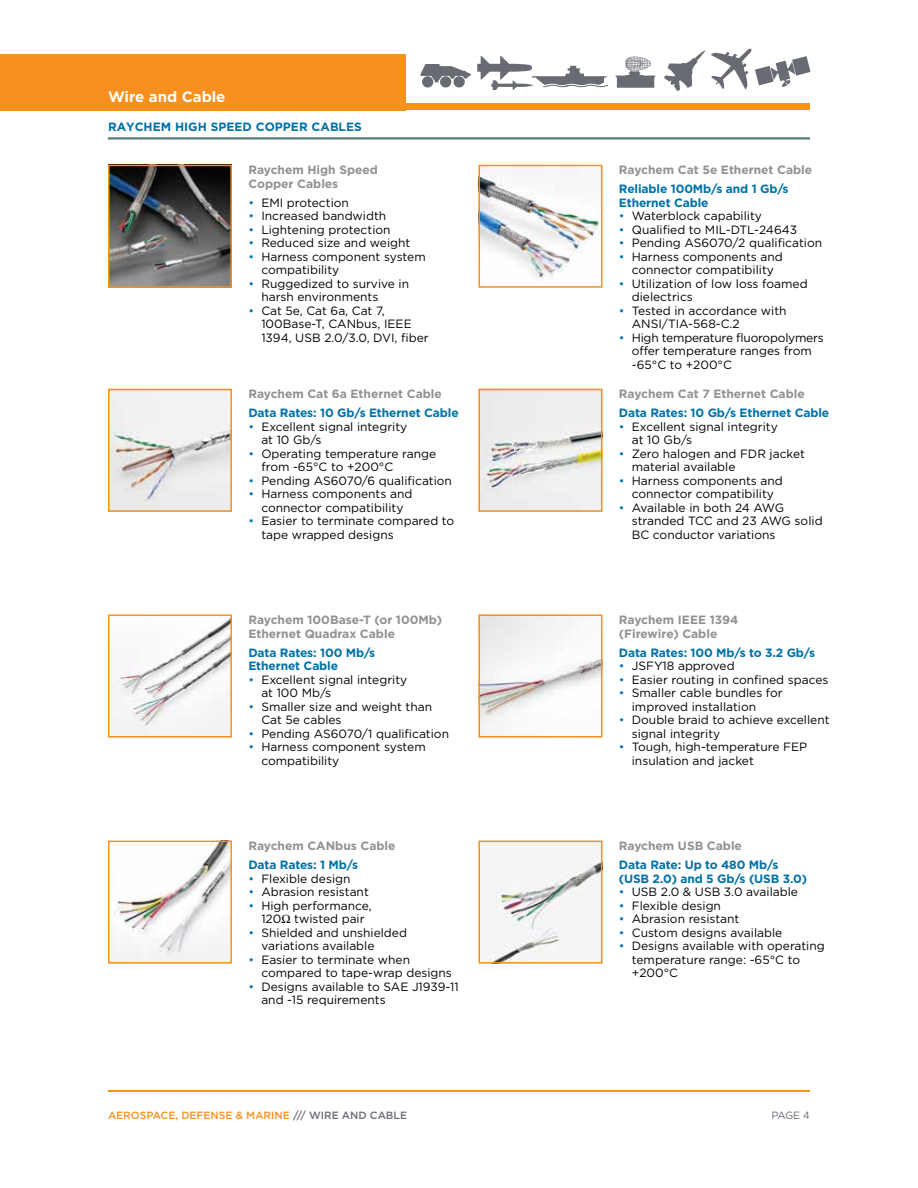
<style>
.page{position:relative;width:918px;height:1188px;background:#fff}
.page>*{position:absolute;margin:0;border:0;box-sizing:border-box;transform-origin:0 0}
.t1{font:700 15px "Gotham";color:#fff}
.t2{font:12px/13.5px "Gotham";color:#000}
.t3{font:700 12px/13.5px "Gotham";letter-spacing:-.01em;color:#0071a6}
.t4{font:700 12px/13.5px "Gotham";color:#919195}
.t5{font:12px/13.5px "Gotham";letter-spacing:-.02em;color:#000}
.t6{font:500 10.5px "Gotham";color:#f7901e}
.t7{font:10.5px "Gotham";color:#696b73}
.s1{color:#0073ae}
.s2{color:#696b73}
</style>
<div class="page">
<hr style="left:108px;top:1090px;width:702px;height:1px;background:#f7901e">
<div style="left:0;top:54px;width:406px;height:56px;background:#f7901e"></div>
<div style="left:0;top:104px;width:810px;height:6px;background:#f7901e"></div>
<svg style="left:664px;top:50px;width:41px;height:41px"></svg>
<svg style="left:616px;top:57px;width:39px;height:31px"></svg>
<svg style="left:477px;top:56px;width:131px;height:34px"></svg>
<div style="left:440px;top:76px;width:11px;height:11px;background:#696b73;border-radius:50%"></div>
<div style="left:454px;top:76px;width:11px;height:11px;background:#696b73;border-radius:50%"></div>
<svg style="left:421px;top:64px;width:50px;height:18px"></svg>
<div style="left:422px;top:76px;width:11px;height:11px;background:#696b73;border-radius:50%"></div>
<svg style="left:711px;top:49px;width:100px;height:40px"></svg>
<hr style="left:108px;top:137px;width:702px;height:3px;background:#59797a">
<img style="left:482px;top:392px;width:117px;height:117px">
<div style="left:479px;top:389px;width:123px;height:123px;border:2px solid #f7901e"></div>
<img style="left:482px;top:168px;width:117px;height:111px">
<div style="left:479px;top:165px;width:123px;height:123px;border:2px solid #f7901e"></div>
<img style="left:111px;top:619px;width:118px;height:116px">
<div style="left:108px;top:615px;width:124px;height:123px;border:2px solid #f7901e"></div>
<img style="left:111px;top:844px;width:118px;height:117px">
<div style="left:108px;top:841px;width:124px;height:123px;border:2px solid #f7901e"></div>
<img style="left:482px;top:618px;width:117px;height:117px">
<div style="left:479px;top:615px;width:123px;height:123px;border:2px solid #f7901e"></div>
<img style="left:486px;top:857px;width:113px;height:104px">
<div style="left:479px;top:841px;width:123px;height:123px;border:2px solid #f7901e"></div>
<img style="left:111px;top:392px;width:118px;height:117px">
<div style="left:108px;top:389px;width:124px;height:123px;border:2px solid #f7901e"></div>
<img style="left:111px;top:168px;width:118px;height:117px">
<div style="left:108px;top:165px;width:124px;height:123px;border:2px solid #f7901e"></div>
<p class="t1" style="left:108px;top:87px;width:119px">Wire and Cable</p>
<p class="t3" style="left:108px;top:120px;width:255px">RAYCHEM HIGH SPEED COPPER CABLES</p>
<p class="t4" style="left:248px;top:163px;width:131px">Raychem High Speed<br>Copper Cables</p>
<p class="t2" style="left:248px;top:195px;width:102px"><span class="s1">•</span> EMI protection</p>
<p class="t2" style="left:248px;top:209px;width:139px"><span class="s1">•</span> Increased bandwidth</p>
<p class="t2" style="left:248px;top:222px;width:144px"><span class="s1">•</span> Lightening protection</p>
<p class="t2" style="left:248px;top:236px;width:164px"><span class="s1">•</span> Reduced size and weight</p>
<p class="t2" style="left:261px;top:249px;width:166px;text-indent:-13px"><span class="s1">•</span> Harness component system compatibility</p>
<p class="t2" style="left:261px;top:276px;width:149px;text-indent:-13px"><span class="s1">•</span> Ruggedized to survive in harsh environments</p>
<p class="t2" style="left:261px;top:303px;width:169px;text-indent:-13px"><span class="s1">•</span> Cat 5e, Cat 6a, Cat 7,<br>100Base-T, CANbus, IEEE<br>1394, USB 2.0/3.0, DVI, fiber</p>
<p class="t4" style="left:248px;top:387px;width:195px">Raychem Cat 6a Ethernet Cable</p>
<p class="t3" style="left:248px;top:406px;width:212px">Data Rates: 10 Gb/s Ethernet Cable</p>
<p class="t2" style="left:261px;top:420px;width:147px;text-indent:-13px"><span class="s1">•</span> Excellent signal integrity at 10 Gb/s</p>
<p class="t2" style="left:261px;top:447px;width:176px;text-indent:-13px"><span class="s1">•</span> Operating temperature range from -65°C to +200°C</p>
<p class="t2" style="left:248px;top:474px;width:205px"><span class="s1">•</span> Pending AS6070/6 qualification</p>
<p class="t2" style="left:248px;top:487px;width:165px;text-align:center"><span class="s1">•</span> Harness components and connector compatibility</p>
<p class="t2" style="left:261px;top:514px;width:194px;text-indent:-13px"><span class="s1">•</span> Easier to terminate compared to tape wrapped designs</p>
<p class="t4" style="left:248px;top:613px;width:195px">Raychem 100Base-T (or 100Mb)<br>Ethernet Quadrax Cable</p>
<p class="t3" style="left:248px;top:645px;width:128px">Data Rates: 100 Mb/s<br>Ethernet Cable</p>
<p class="t2" style="left:261px;top:672px;width:147px;text-indent:-13px"><span class="s1">•</span> Excellent signal integrity at 100 Mb/s</p>
<p class="t2" style="left:261px;top:699px;width:172px;text-indent:-13px"><span class="s1">•</span> Smaller size and weight than<br>Cat 5e cables</p>
<p class="t2" style="left:248px;top:726px;width:202px"><span class="s1">•</span> Pending AS6070/1 qualification</p>
<p class="t2" style="left:261px;top:740px;width:166px;text-indent:-13px"><span class="s1">•</span> Harness component system compatibility</p>
<p class="t4" style="left:248px;top:839px;width:149px">Raychem CANbus Cable</p>
<p class="t3" style="left:248px;top:858px;width:111px">Data Rates: 1 Mb/s</p>
<p class="t2" style="left:248px;top:871px;width:104px"><span class="s1">•</span> Flexible design</p>
<p class="t2" style="left:248px;top:885px;width:122px"><span class="s1">•</span> Abrasion resistant</p>
<p class="t2" style="left:248px;top:898px;width:125px;text-align:center"><span class="s1">•</span> High performance,<br>120 twisted pair</p>
<p class="t2" style="left:261px;top:925px;width:147px;text-indent:-13px"><span class="s1">•</span> Shielded and unshielded variations available</p>
<p class="t2" style="left:261px;top:952px;width:192px;text-indent:-13px"><span class="s1">•</span> Easier to terminate when compared to tape-wrap designs</p>
<p class="t2" style="left:261px;top:979px;width:199px;text-indent:-13px"><span class="s1">•</span> Designs available to SAE J1939-11 and -15 requirements</p>
<p class="t4" style="left:619px;top:163px;width:195px">Raychem Cat 5e Ethernet Cable</p>
<p class="t3" style="left:619px;top:182px;width:171px">Reliable 100Mb/s and 1 Gb/s<br>Ethernet Cable</p>
<p class="t2" style="left:619px;top:209px;width:145px"><span class="s1">•</span> Waterblock capability</p>
<p class="t2" style="left:619px;top:222px;width:180px"><span class="s1">•</span> Qualified to MIL-DTL-24643</p>
<p class="t2" style="left:619px;top:236px;width:205px"><span class="s1">•</span> Pending AS6070/2 qualification</p>
<p class="t2" style="left:619px;top:249px;width:165px;text-align:center"><span class="s1">•</span> Harness components and connector compatibility</p>
<p class="t2" style="left:632px;top:276px;width:177px;text-indent:-13px"><span class="s1">•</span> Utilization of low loss foamed dielectrics</p>
<p class="t2" style="left:632px;top:303px;width:156px;text-indent:-13px"><span class="s1">•</span> Tested in accordance with<br>ANSI/TIA-568-C.2</p>
<p class="t5" style="left:632px;top:330px;width:193px;text-indent:-13px"><span class="s1">•</span> High temperature fluoropolymers offer temperature ranges from -65°C to +200°C</p>
<p class="t4" style="left:619px;top:387px;width:187px">Raychem Cat 7 Ethernet Cable</p>
<p class="t3" style="left:619px;top:406px;width:212px">Data Rates: 10 Gb/s Ethernet Cable</p>
<p class="t2" style="left:632px;top:420px;width:147px;text-indent:-13px"><span class="s1">•</span> Excellent signal integrity at 10 Gb/s</p>
<p class="t2" style="left:632px;top:447px;width:175px;text-indent:-13px"><span class="s1">•</span> Zero halogen and FDR jacket material available</p>
<p class="t2" style="left:619px;top:474px;width:165px;text-align:center"><span class="s1">•</span> Harness components and connector compatibility</p>
<p class="t2" style="left:632px;top:501px;width:192px;text-indent:-13px"><span class="s1">•</span> Available in both 24 AWG stranded TCC and 23 AWG solid<br>BC conductor variations</p>
<p class="t4" style="left:619px;top:613px;width:121px">Raychem IEEE 1394 (Firewire) Cable</p>
<p class="t3" style="left:619px;top:645px;width:198px">Data Rates: 100 Mb/s to 3.2 Gb/s</p>
<p class="t2" style="left:619px;top:659px;width:117px"><span class="s1">•</span> JSFY18 approved</p>
<p class="t2" style="left:619px;top:672px;width:211px"><span class="s1">•</span> Easier routing in confined spaces</p>
<p class="t2" style="left:632px;top:686px;width:152px;text-indent:-13px"><span class="s1">•</span> Smaller cable bundles for improved installation</p>
<p class="t2" style="left:632px;top:713px;width:199px;text-indent:-13px"><span class="s1">•</span> Double braid to achieve excellent signal integrity</p>
<p class="t2" style="left:632px;top:740px;width:177px;text-indent:-13px"><span class="s1">•</span> Tough, high-temperature FEP insulation and jacket</p>
<p class="t4" style="left:619px;top:839px;width:125px">Raychem USB Cable</p>
<p class="t3" style="left:619px;top:858px;width:190px">Data Rate: Up to 480 Mb/s (USB 2.0) and 5 Gb/s (USB 3.0)</p>
<p class="t2" style="left:619px;top:885px;width:181px"><span class="s1">•</span> USB 2.0 &amp; USB 3.0 available</p>
<p class="t2" style="left:619px;top:898px;width:104px"><span class="s1">•</span> Flexible design</p>
<p class="t2" style="left:619px;top:912px;width:122px"><span class="s1">•</span> Abrasion resistant</p>
<p class="t2" style="left:619px;top:925px;width:165px"><span class="s1">•</span> Custom designs available</p>
<p class="t2" style="left:632px;top:939px;width:195px;text-indent:-13px"><span class="s1">•</span> Designs available with operating temperature range: -65°C to +200°C</p>
<p class="t6" style="left:108px;top:1108px;width:301px">AEROSPACE, DEFENSE &amp; MARINE <span class="s2">/// WIRE AND CABLE</span></p>
<p class="t7" style="left:771px;top:1108px;width:40px">PAGE 4</p>
</div>
